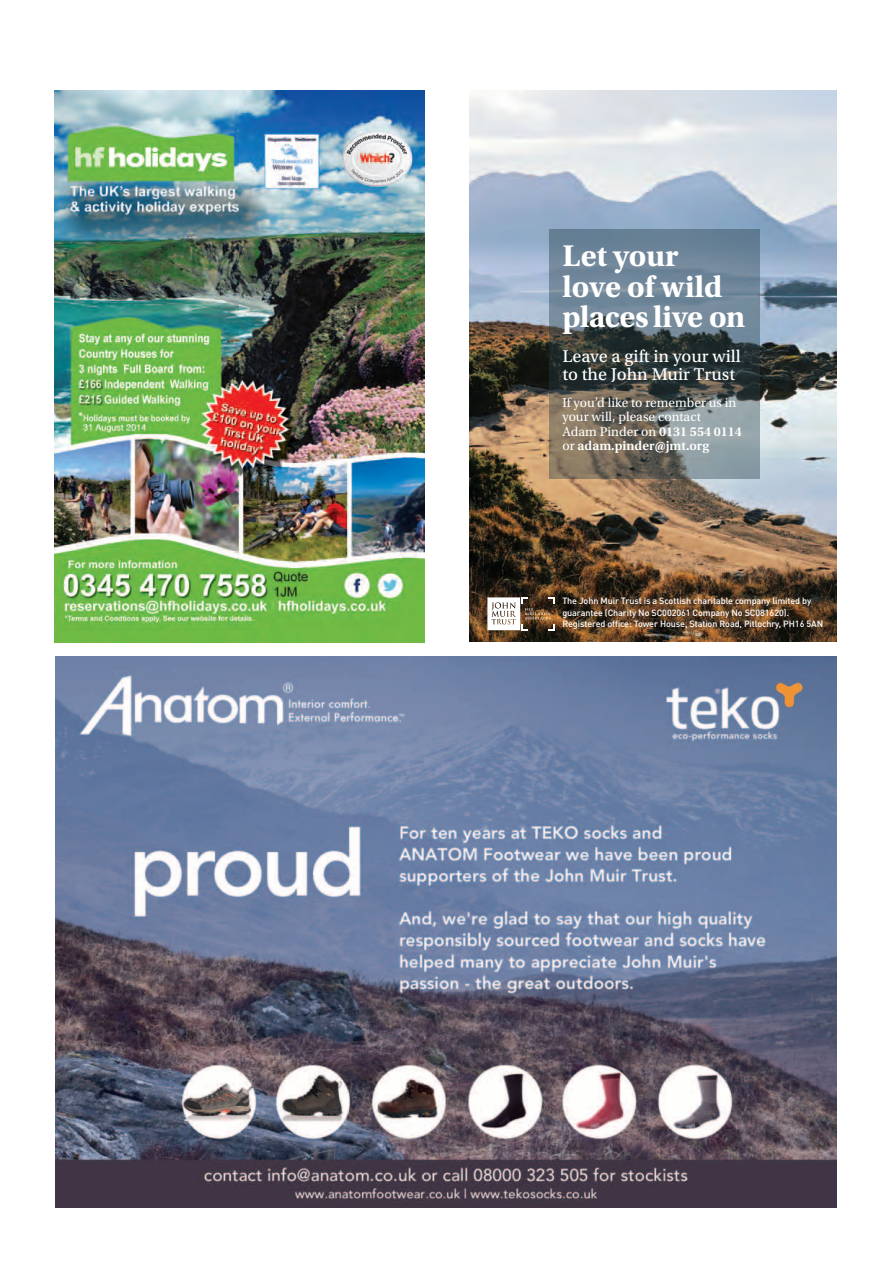
<style>
.page{position:relative;width:893px;height:1263px;background:#fff}
.page>*{position:absolute;margin:0;border:0;box-sizing:border-box;transform-origin:0 0}
.t1{font:700 31.5px/30.8px "Utopia Std";color:#fff}
.t2{font:18px/18px "Utopia Std Capt";color:#fff}
.t3{font:13.5px/14.2px "Utopia Std";color:#fff}
.t4{font:500 9px/11.2px "DINOT";letter-spacing:-.01em;color:#fff}
.s1{font-weight:600}
</style>
<div class="page">
<img style="left:55px;top:656px;width:781px;height:551px">
<img style="left:470px;top:90px;width:367px;height:551px">
<svg style="left:549px;top:229px;width:211px;height:250px;background:#636e73"></svg>
<svg style="left:487px;top:597px;width:67px;height:33px"></svg>
<img style="left:54px;top:90px;width:370px;height:553px">
<h1 class="t1" style="left:562px;top:240px;width:184px">Let your<br>love of wild places live on</h1>
<h2 class="t2" style="left:562px;top:347px;width:180px">Leave a gift in your will to the John Muir Trust</h2>
<h3 class="t3" style="left:562px;top:396px;width:181px">If you’d like to remember us in your will, please contact<br>Adam Pinder on <span class="s1">0131 554 0114 </span>or <span class="s1">adam.pinder@jmt.org</span></h3>
<p class="t4" style="left:562px;top:595px;width:262px">The John Muir Trust is a Scottish charitable company limited by guarantee (Charity No SC002061 Company No SC081620).<br>Registered office: Tower House, Station Road, Pitlochry, PH16 5AN</p>
</div>
